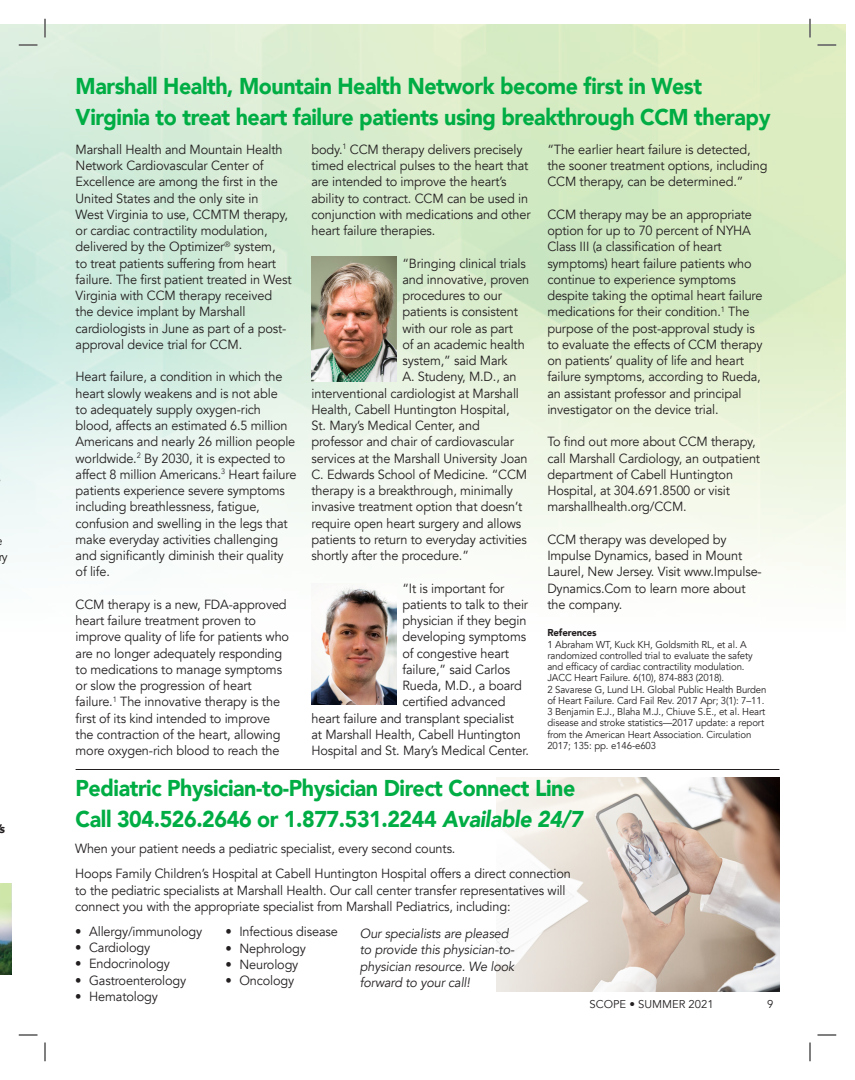
<style>
.page{position:relative;width:855px;height:1080px;background:#fff}
.page>*{position:absolute;margin:0;border:0;box-sizing:border-box;transform-origin:0 0}
.t1{font:900 22.88px/30.5px "Avenir";letter-spacing:-.02em;color:#00ad44;scale:.94 1}
.t2{font:13.25px/16.2px "Avenir";letter-spacing:-.01em;color:#231f20;scale:.96 1}
.t3{font:italic 13.25px/16.2px "Avenir";letter-spacing:-.01em;color:#231f20;scale:.96 1}
.t4{font:12.38px "Avenir";color:#231f20}
.t5{font:italic 900 12.38px "Avenir";color:#231f20}
.t6{font:11.25px "Avenir";color:#231f20}
.t7{font:10px/11.2px "Avenir";letter-spacing:-.01em;color:#231f20;scale:.96 1}
.t8{font:900 10px "Avenir";letter-spacing:-.01em;color:#231f20;scale:.96 1}
.s1{font-style:italic}
</style>
<div class="page">
<img style="left:497px;top:965px;width:282px;height:27px">
<img style="left:0;top:25px;width:846px;height:940px">
<img style="left:0;top:951px;width:11px;height:24px">
<img style="left:0;top:883px;width:11px;height:68px">
<img style="left:311px;top:257px;width:86px;height:125px">
<img style="left:311px;top:583px;width:86px;height:122px">
<hr style="left:76px;top:769px;width:703px;height:1px;background:#231f20">
<svg style="left:19px;top:44px;width:19px;height:2px"></svg>
<svg style="left:818px;top:44px;width:18px;height:2px"></svg>
<svg style="left:19px;top:1034px;width:19px;height:2px"></svg>
<svg style="left:818px;top:1034px;width:18px;height:2px"></svg>
<svg style="left:44px;top:19px;width:2px;height:19px"></svg>
<svg style="left:44px;top:1042px;width:2px;height:19px"></svg>
<svg style="left:809px;top:19px;width:2px;height:19px"></svg>
<svg style="left:809px;top:1042px;width:2px;height:19px"></svg>
<p class="t4" style="left:-2px;top:549px;width:11px">ry</p>
<p class="t5" style="left:-3px;top:818px;width:10px">’s</p>
<h1 class="t1" style="left:76px;top:71px;width:741px">Marshall Health, Mountain Health Network become first in West<br>Virginia to treat heart failure patients using breakthrough CCM therapy</h1>
<p class="t2" style="left:76px;top:141px;width:227px">Marshall Health and Mountain Health Network Cardiovascular Center of Excellence are among the first in the United States and the only site in<br>West Virginia to use, CCMTM therapy, or cardiac contractility modulation, delivered by the Optimizer<sup>®</sup> system,<br>to treat patients suffering from heart failure. The first patient treated in West Virginia with CCM therapy received the device implant by Marshall cardiologists in June as part of a post&shy;approval device trial for CCM.</p>
<p class="t2" style="left:76px;top:369px;width:232px">Heart failure, a condition in which the heart slowly weakens and is not able<br>to adequately supply oxygen-rich blood, affects an estimated 6.5 million Americans and nearly 26 million people worldwide.<sup>2</sup> By 2030, it is expected to affect 8 million Americans.<sup>3</sup> Heart failure patients experience severe symptoms including breathlessness, fatigue, confusion and swelling in the legs that make everyday activities challenging and significantly diminish their quality of life.</p>
<p class="t2" style="left:76px;top:596px;width:224px">CCM therapy is a new, FDA-approved heart failure treatment proven to improve quality of life for patients who are no longer adequately responding to medications to manage symptoms or slow the progression of heart failure.<sup>1</sup> The innovative therapy is the first of its kind intended to improve the contraction of the heart, allowing more oxygen-rich blood to reach the</p>
<p class="t2" style="left:311px;top:141px;width:230px">body.<sup>1</sup> CCM therapy delivers precisely timed electrical pulses to the heart that are intended to improve the heart’s ability to contract. CCM can be used in conjunction with medications and other heart failure therapies.</p>
<p class="t2" style="left:402px;top:255px;width:130px">“Bringing clinical trials</p>
<p class="t2" style="left:402px;top:271px;width:134px">and innovative, proven</p>
<p class="t2" style="left:402px;top:288px;width:105px">procedures to our</p>
<p class="t2" style="left:402px;top:304px;width:122px">patients is consistent</p>
<p class="t2" style="left:402px;top:320px;width:117px">with our role as part</p>
<p class="t2" style="left:402px;top:336px;width:129px">of an academic health</p>
<p class="t2" style="left:402px;top:353px;width:111px">system,” said Mark</p>
<p class="t2" style="left:402px;top:369px;width:121px">A. Studeny, M.D., an</p>
<p class="t2" style="left:311px;top:385px;width:218px">interventional cardiologist at Marshall</p>
<p class="t2" style="left:311px;top:401px;width:208px">Health, Cabell Huntington Hospital,</p>
<p class="t2" style="left:311px;top:418px;width:177px">St. Mary’s Medical Center, and</p>
<p class="t2" style="left:311px;top:434px;width:212px">professor and chair of cardiovascular</p>
<p class="t2" style="left:311px;top:450px;width:227px">services at the Marshall University Joan</p>
<p class="t2" style="left:311px;top:466px;width:226px">C. Edwards School of Medicine. “CCM</p>
<p class="t2" style="left:311px;top:483px;width:211px">therapy is a breakthrough, minimally</p>
<p class="t2" style="left:311px;top:499px;width:221px">invasive treatment option that doesn’t</p>
<p class="t2" style="left:311px;top:515px;width:220px">require open heart surgery and allows</p>
<p class="t2" style="left:311px;top:531px;width:226px">patients to return to everyday activities</p>
<p class="t2" style="left:311px;top:548px;width:166px">shortly after the procedure.”</p>
<p class="t2" style="left:402px;top:580px;width:108px">“It is important for</p>
<p class="t2" style="left:402px;top:596px;width:132px">patients to talk to their</p>
<p class="t2" style="left:402px;top:613px;width:131px">physician if they begin</p>
<p class="t2" style="left:402px;top:629px;width:130px">developing symptoms</p>
<p class="t2" style="left:402px;top:645px;width:113px">of congestive heart</p>
<p class="t2" style="left:402px;top:661px;width:114px">failure,” said Carlos</p>
<p class="t2" style="left:402px;top:678px;width:126px">Rueda, M.D., a board</p>
<p class="t2" style="left:402px;top:694px;width:109px">certified advanced</p>
<p class="t2" style="left:311px;top:710px;width:213px">heart failure and transplant specialist</p>
<p class="t2" style="left:311px;top:726px;width:219px">at Marshall Health, Cabell Huntington</p>
<p class="t2" style="left:311px;top:743px;width:228px">Hospital and St. Mary’s Medical Center.</p>
<p class="t2" style="left:547px;top:141px;width:231px">“The earlier heart failure is detected, the sooner treatment options, including<br>CCM therapy, can be determined.”</p>
<p class="t2" style="left:547px;top:206px;width:226px">CCM therapy may be an appropriate option for up to 70 percent of NYHA Class III (a classification of heart symptoms) heart failure patients who continue to experience symptoms despite taking the optimal heart failure medications for their condition.<sup>1</sup> The purpose of the post-approval study is to evaluate the effects of CCM therapy on patients’ quality of life and heart failure symptoms, according to Rueda, an assistant professor and principal investigator on the device trial.</p>
<p class="t2" style="left:547px;top:434px;width:223px">To find out more about CCM therapy, call Marshall Cardiology, an outpatient department of Cabell Huntington Hospital, at 304.691.8500 or visit marshallhealth.org/CCM.</p>
<p class="t2" style="left:547px;top:531px;width:225px">CCM therapy was developed by<br>Impulse Dynamics, based in Mount<br>Laurel, New Jersey. Visit www.Impulse-<br>Dynamics.Com to learn more about the company.</p>
<p class="t8" style="left:547px;top:624px;width:53px">References</p>
<p class="t7" style="left:547px;top:639px;width:230px">1 Abraham WT, Kuck KH, Goldsmith RL, et al. A randomized controlled trial to evaluate the safety and efficacy of cardiac contractility modulation.<br>JACC Heart Failure. 6(10), 874-883 (2018).<br>2 Savarese G, Lund LH. Global Public Health Burden of Heart Failure. Card Fail Rev. 2017 Apr; 3(1): 7–11.<br>3 Benjamin E.J., Blaha M.J., Chiuve S.E., et al. Heart disease and stroke statistics—2017 update: a report from the American Heart Association. Circulation 2017; 135: pp. e146-e603</p>
<h1 class="t1" style="left:76px;top:772px;width:541px">Pediatric Physician-to-Physician Direct Connect Line<br>Call 304.526.2646 or 1.877.531.2244 <span class="s1">Available 24/7</span></h1>
<p class="t2" style="left:75px;top:837px;width:518px;line-height:25px">When your patient needs a pediatric specialist, every second counts.<br>Hoops Family Children’s Hospital at Cabell Huntington Hospital offers a direct connection</p>
<p class="t2" style="left:75px;top:882px;width:512px">to the pediatric specialists at Marshall Health. Our call center transfer representatives will connect you with the appropriate specialist from Marshall Pediatrics, including:</p>
<p class="t2" style="left:75px;top:923px;width:134px">• Allergy/immunology</p>
<p class="t2" style="left:75px;top:940px;width:80px">• Cardiology</p>
<p class="t2" style="left:75px;top:956px;width:100px">• Endocrinology</p>
<p class="t2" style="left:75px;top:972px;width:117px">• Gastroenterology</p>
<p class="t2" style="left:75px;top:988px;width:88px">• Hematology</p>
<p class="t2" style="left:225px;top:924px;width:119px">• Infectious disease</p>
<p class="t2" style="left:225px;top:940px;width:86px">• Nephrology</p>
<p class="t2" style="left:225px;top:956px;width:78px">• Neurology</p>
<p class="t2" style="left:225px;top:973px;width:73px">• Oncology</p>
<p class="t3" style="left:360px;top:926px;width:163px">Our specialists are pleased to provide this physician-to&shy;physician resource. We look forward to your call!</p>
<p class="t6" style="left:590px;top:998px;width:126px">SCOPE • SUMMER 2021</p>
<p class="t6" style="left:767px;top:998px;width:8px">9</p>
</div>
